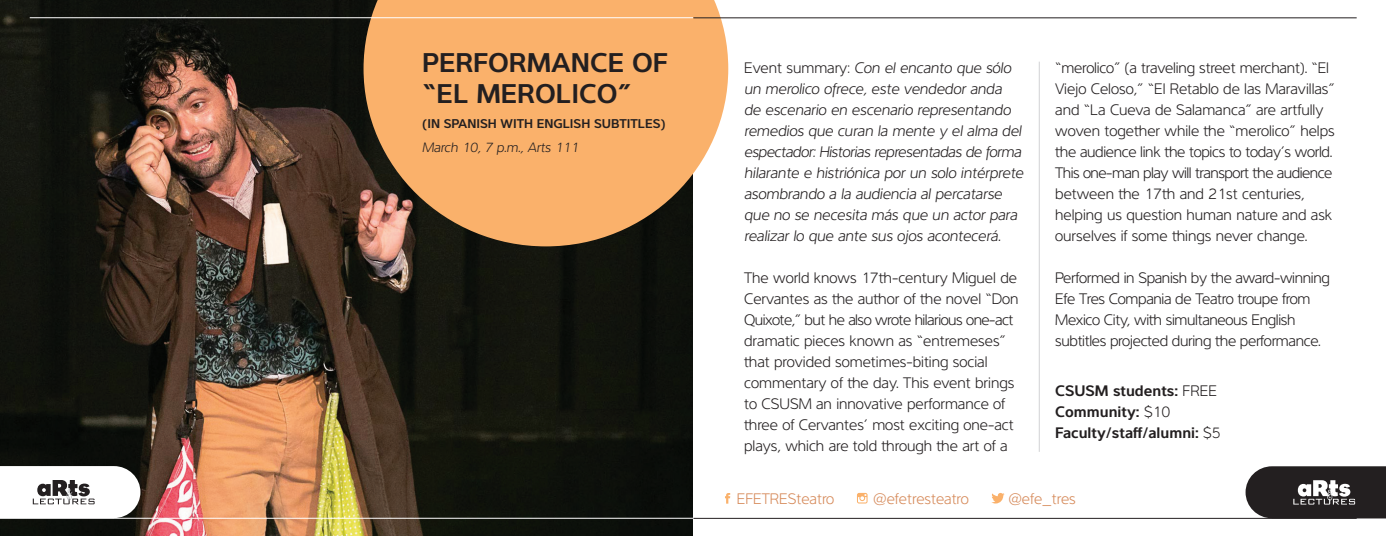
<style>
.page{position:relative;width:1386px;height:536px;background:#fff}
.page>*{position:absolute;margin:0;border:0;box-sizing:border-box;transform-origin:0 0}
.t1{font:700 28px/31.5px "Interval Sans Pro Sem";color:#231f20}
.t2{font:300 15.75px/21px "Interval Sans Pro";color:#231f20}
.t3{font:italic 300 15.75px/21px "Interval Sans Pro";color:#231f20}
.t4{font:300 15.75px/21px "Interval Sans Pro";letter-spacing:-.02em;color:#231f20}
.t5{font:700 15.75px "Interval Sans Pro Sem";color:#231f20}
.t6{font:300 15.75px "Interval Sans Pro";color:#d68a5a}
.t7{font:italic 300 14px "Interval Sans Pro";color:#231f20}
.t8{font:700 13.12px "Interval Sans Pro Sem";color:#231f20}
.s1{font-style:normal}
.s2{font-family:"Interval Sans Pro";font-weight:300}
</style>
<div class="page">
<svg style="left:725px;top:493px;width:5px;height:10px"></svg>
<img style="left:0;top:0;width:693px;height:536px">
<hr style="left:693px;top:518px;width:664px;height:1px;background:#231f20">
<hr style="left:0;top:517px;width:693px;height:1px;background:#fff">
<hr style="left:1039px;top:62px;width:1px;height:389px;background:#d1d2d4">
<svg style="left:991px;top:493px;width:14px;height:10px"></svg>
<svg style="left:857px;top:492px;width:11px;height:11px"></svg>
<svg style="left:364px;top:0;width:364px;height:246px;background:#e4a569"></svg>
<hr style="left:30px;top:17px;width:663px;height:1px;background:#fff">
<hr style="left:693px;top:18px;width:664px;height:1px;background:#231f20">
<svg style="left:0;top:466px;width:140px;height:52px"></svg>
<svg style="left:1246px;top:466px;width:140px;height:52px;background:#403d3e"></svg>
<p class="t1" style="left:422px;top:43px;width:248px">PERFORMANCE OF “EL MEROLICO”</p>
<p class="t8" style="left:422px;top:113px;width:245px">(IN SPANISH WITH ENGLISH SUBTITLES)</p>
<p class="t7" style="left:422px;top:138px;width:158px">March 10, 7 p.m., Arts 111</p>
<p class="t3" style="left:744px;top:56px;width:281px"><span class="s1">Event summary:</span> Con el encanto que sólo un merolico ofrece, este vendedor anda<br>de escenario en escenario representando remedios que curan la mente y el alma del espectador: Historias representadas de forma hilarante e histriónica por un solo intérprete asombrando a la audiencia al percatarse que no se necesita más que un actor para realizar lo que ante sus ojos acontecerá.</p>
<p class="t2" style="left:744px;top:266px;width:276px">The world knows 17th-century Miguel de Cervantes as the author of the novel “Don Quixote,” but he also wrote hilarious one-act dramatic pieces known as “entremeses” that provided sometimes-biting social commentary of the day. This event brings to CSUSM an innovative performance of three of Cervantes’ most exciting one-act plays, which are told through the art of a</p>
<p class="t2" style="left:1055px;top:56px;width:281px">“merolico” (a traveling street merchant). “El Viejo Celoso,” “El Retablo de las Maravillas” and “La Cueva de Salamanca” are artfully woven together while the “merolico” helps the audience link the topics to today’s world.<br>This one-man play will transport the audience between the 17th and 21st centuries, helping us question human nature and ask ourselves if some things never change.</p>
<p class="t4" style="left:1055px;top:266px;width:276px">Performed in Spanish by the award-winning Efe Tres Compania de Teatro troupe from Mexico City, with simultaneous English subtitles projected during the performance.</p>
<p class="t5" style="left:1055px;top:378px;width:163px">CSUSM students: <span class="s2">FREE</span></p>
<p class="t5" style="left:1055px;top:399px;width:117px">Community: <span class="s2">$10</span></p>
<p class="t5" style="left:1055px;top:420px;width:167px">Faculty/staff/alumni: <span class="s2">$5</span></p>
<p class="t6" style="left:737px;top:487px;width:99px">EFETRESteatro</p>
<p class="t6" style="left:873px;top:487px;width:97px">@efetresteatro</p>
<p class="t6" style="left:1008px;top:487px;width:69px">@efe_tres</p>
</div>
